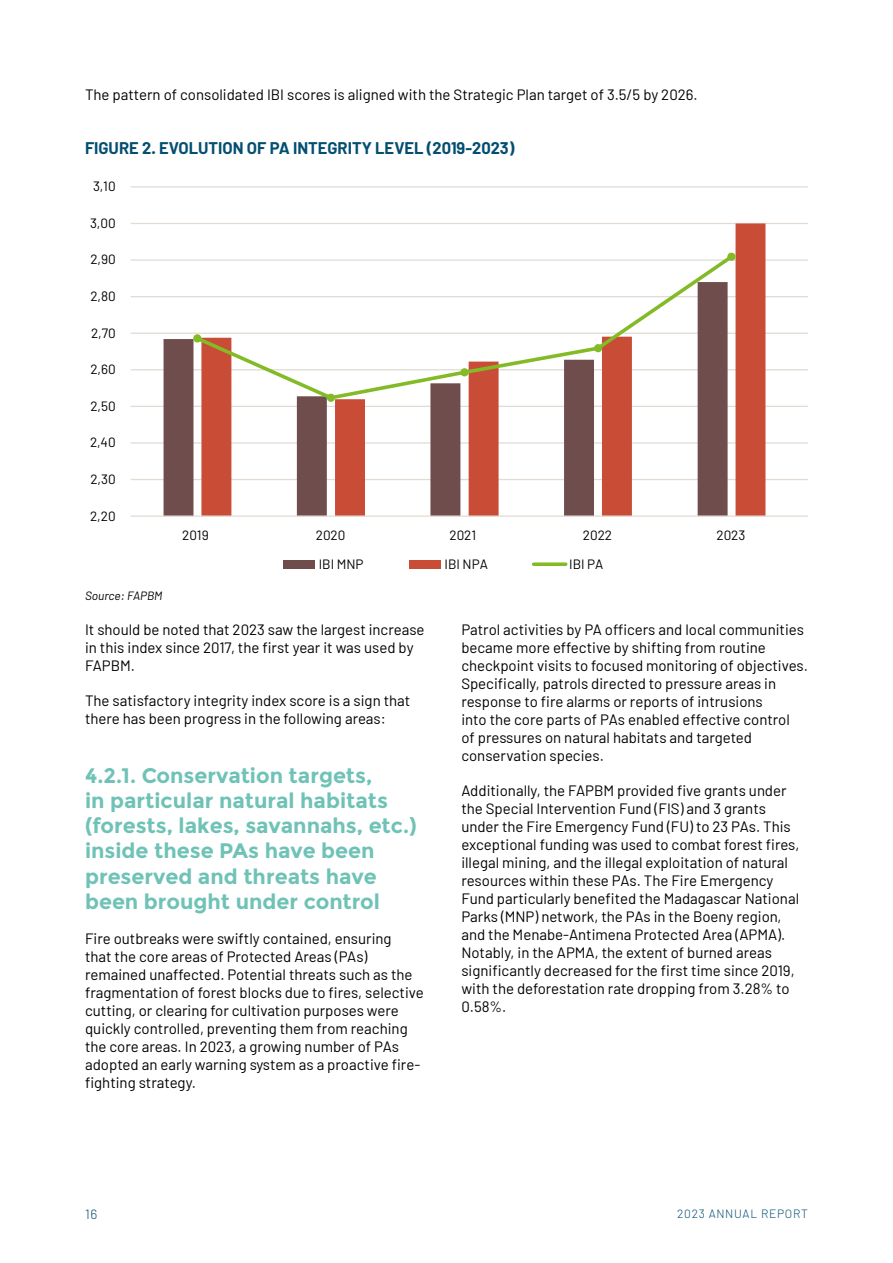
<style>
.page{position:relative;width:893px;height:1263px;background:#fff}
.page>*{position:absolute;margin:0;border:0;box-sizing:border-box;transform-origin:0 0}
.t1{font:700 21px/25.2px "Montserrat";color:#6fc2b6}
.t2{font:700 16.5px "Barlow";color:#044e71}
.t3{font:15px/18px "Barlow";color:#000}
.t4{font:13.5px "Barlow";color:#000}
.t5{font:300 13.5px "Barlow";color:#044e71}
.t6{font:300 12px "Barlow";letter-spacing:.06em;color:#044e71}
.t7{font:italic 12px "Barlow";color:#000}
</style>
<div class="page">
<hr style="left:131px;top:479px;width:677px;height:1px;background:#e2dbd4">
<hr style="left:131px;top:442px;width:677px;height:2px;background:#e2dbd4">
<hr style="left:131px;top:406px;width:677px;height:1px;background:#e2dbd4">
<hr style="left:131px;top:369px;width:677px;height:1px;background:#e2dbd4">
<hr style="left:131px;top:333px;width:677px;height:1px;background:#e2dbd4">
<hr style="left:131px;top:296px;width:677px;height:1px;background:#e2dbd4">
<hr style="left:131px;top:259px;width:677px;height:2px;background:#e2dbd4">
<hr style="left:131px;top:223px;width:677px;height:1px;background:#e2dbd4">
<hr style="left:131px;top:186px;width:677px;height:2px;background:#e2dbd4">
<svg style="left:164px;top:297px;width:37px;height:218px;fill:#6e4d4c"></svg>
<svg style="left:201px;top:223px;width:564px;height:292px"></svg>
<hr style="left:131px;top:515px;width:677px;height:2px;background:#e2dbd4">
<svg style="left:193px;top:252px;width:543px;height:149px"></svg>
<div style="left:283px;top:560px;width:32px;height:8px;background:#6e4d4c"></div>
<div style="left:409px;top:560px;width:32px;height:8px;background:#c94c36"></div>
<svg style="left:534px;top:562px;width:32px;height:4px"></svg>
<div style="left:193px;top:334px;width:8px;height:8px;background:#83bb26;border-radius:50%"></div>
<div style="left:327px;top:394px;width:8px;height:8px;background:#83bb26;border-radius:50%"></div>
<div style="left:460px;top:368px;width:9px;height:8px;background:#83bb26;border-radius:50%"></div>
<div style="left:594px;top:344px;width:8px;height:8px;background:#83bb26;border-radius:50%"></div>
<div style="left:727px;top:253px;width:8px;height:8px;background:#83bb26;border-radius:50%"></div>
<p class="t3" style="left:85px;top:84px;width:614px">The pattern of consolidated IBI scores is aligned with the Strategic Plan target of 3.5/5 by 2026.</p>
<p class="t2" style="left:85px;top:138px;width:19px">FIGURE</p>
<p class="t2" style="left:142px;top:138px;width:374px">2. EVOLUTION OF PA INTEGRITY LEVEL (2019-2023)</p>
<p class="t4" style="left:93px;top:177px;width:24px">3,10</p>
<p class="t4" style="left:90px;top:213px;width:27px">3,00</p>
<p class="t4" style="left:90px;top:250px;width:27px">2,90</p>
<p class="t4" style="left:90px;top:286px;width:27px">2,80</p>
<p class="t4" style="left:91px;top:323px;width:26px">2,70</p>
<p class="t4" style="left:91px;top:360px;width:27px">2,60</p>
<p class="t4" style="left:91px;top:396px;width:27px">2,50</p>
<p class="t4" style="left:90px;top:433px;width:27px">2,40</p>
<p class="t4" style="left:91px;top:469px;width:27px">2,30</p>
<p class="t4" style="left:90px;top:506px;width:27px">2,20</p>
<p class="t4" style="left:182px;top:525px;width:28px">2019</p>
<p class="t4" style="left:316px;top:525px;width:31px">2020</p>
<p class="t4" style="left:449px;top:525px;width:28px">2021</p>
<p class="t4" style="left:583px;top:525px;width:31px">2022</p>
<p class="t4" style="left:717px;top:525px;width:30px">2023</p>
<p class="t4" style="left:319px;top:554px;width:46px">IBI MNP</p>
<p class="t4" style="left:445px;top:554px;width:45px">IBI NPA</p>
<p class="t4" style="left:569px;top:554px;width:36px">IBI PA</p>
<p class="t7" style="left:85px;top:588px;width:79px">Source: FAPBM</p>
<p class="t3" style="left:85px;top:619px;width:341px">It should be noted that 2023 saw the largest increase in this index since 2017, the first year it was used by<br>FAPBM.</p>
<p class="t3" style="left:85px;top:690px;width:327px">The satisfactory integrity index score is a sign that there has been progress in the following areas:</p>
<h1 class="t1" style="left:85px;top:763px;width:333px">4.2.1. Conservation targets,<br>in particular natural habitats (forests, lakes, savannahs, etc.) inside these PAs have been preserved and threats have been brought under control</h1>
<p class="t3" style="left:85px;top:928px;width:340px">Fire outbreaks were swiftly contained, ensuring<br>that the core areas of Protected Areas (PAs) remained unaffected. Potential threats such as the fragmentation of forest blocks due to fires, selective cutting, or clearing for cultivation purposes were quickly controlled, preventing them from reaching the core areas. In 2023, a growing number of PAs adopted an early warning system as a proactive fire&shy;fighting strategy.</p>
<p class="t3" style="left:461px;top:619px;width:348px">Patrol activities by PA officers and local communities became more effective by shifting from routine checkpoint visits to focused monitoring of objectives.<br>Specifically, patrols directed to pressure areas in response to fire alarms or reports of intrusions<br>into the core parts of PAs enabled effective control<br>of pressures on natural habitats and targeted conservation species.</p>
<p class="t3" style="left:461px;top:780px;width:340px">Additionally, the FAPBM provided five grants under the Special Intervention Fund (FIS) and 3 grants under the Fire Emergency Fund (FU) to 23 PAs. This exceptional funding was used to combat forest fires, illegal mining, and the illegal exploitation of natural resources within these PAs. The Fire Emergency Fund particularly benefited the Madagascar National Parks (MNP) network, the PAs in the Boeny region, and the Menabe-Antimena Protected Area (APMA).<br>Notably, in the APMA, the extent of burned areas significantly decreased for the first time since 2019, with the deforestation rate dropping from 3.28% to 0.58%.</p>
<p class="t5" style="left:85px;top:1204px;width:14px">16</p>
<p class="t6" style="left:677px;top:1204px;width:132px">2023 ANNUAL REPORT</p>
</div>
